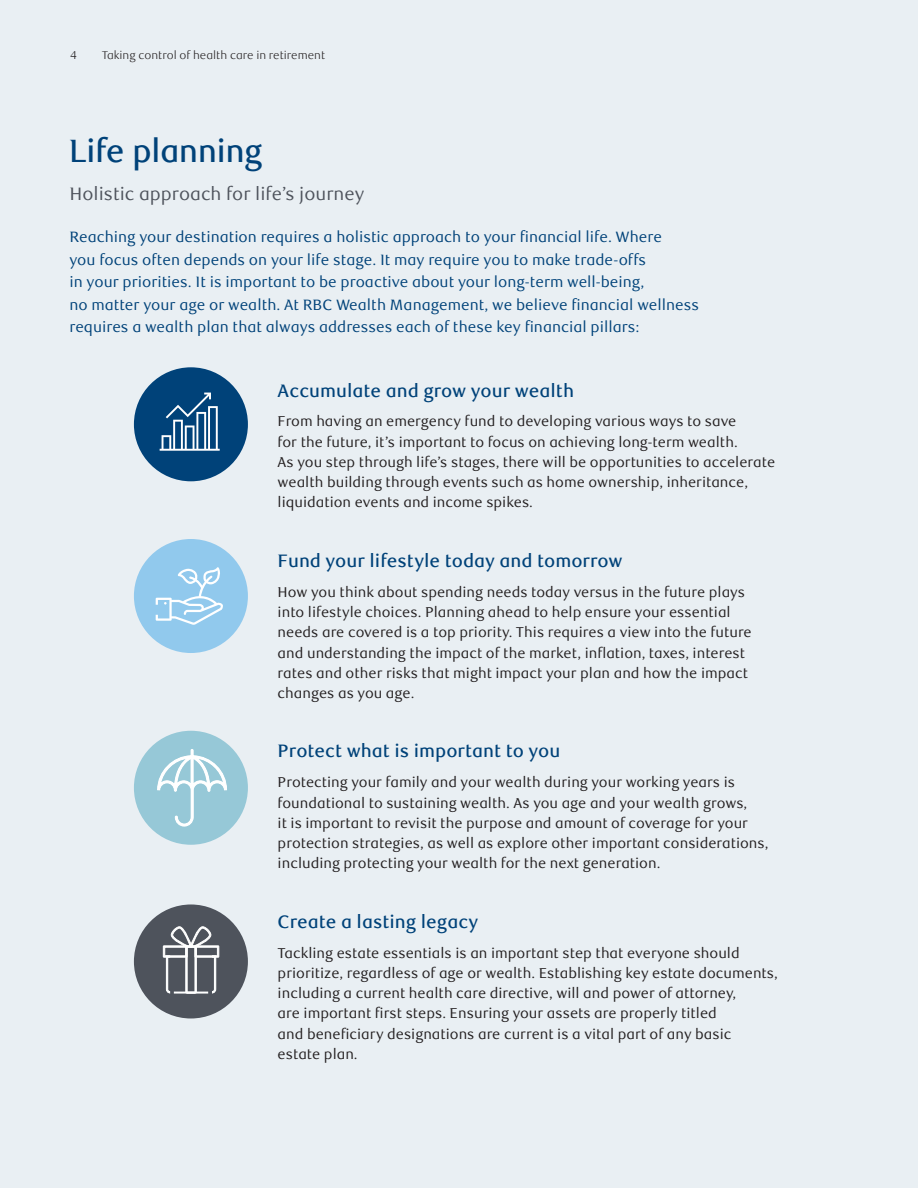
<style>
.page{position:relative;width:918px;height:1188px;background:#e9eff3}
.page>*{position:absolute;margin:0;border:0;box-sizing:border-box;transform-origin:0 0}
.RBC_LND_Headline{font:500 32.25px "RBC Display";color:#004279}
.RBC_LND_Life_Planning_subhead{font:500 18px "RBC Text";color:#004279}
.RBC_LND_12pt_subhead_on_blue{font:18px "RBC Text";color:#4e535c}
.RBC_LND_Life_Planning_blue_para{font:15px/22.5px "RBC Text";color:#004279}
.RBC_LND_Life_Planning_body{font:14.25px/20.2px "RBC Text";color:#231f20}
.t1{font:300 11.25px "RBC Text";color:#231f20}
</style>
<div class="page">
<div style="left:134px;top:904px;width:114px;height:114px;background:#4e535c;border-radius:50%"></div>
<div style="left:134px;top:731px;width:114px;height:114px;background:#96c8d7;border-radius:50%"></div>
<div style="left:134px;top:539px;width:114px;height:114px;background:#91c9ed;border-radius:50%"></div>
<div style="left:134px;top:367px;width:114px;height:114px;background:#004279;border-radius:50%"></div>
<svg style="left:160px;top:393px;width:60px;height:58px"></svg>
<svg style="left:156px;top:567px;width:67px;height:58px"></svg>
<svg style="left:157px;top:749px;width:70px;height:77px"></svg>
<svg style="left:162px;top:926px;width:58px;height:68px"></svg>
<hr style="left:174px;top:992px;width:34px;height:2px;background:#fff">
<p class="t1" style="left:70px;top:48px;width:8px">4</p>
<p class="t1" style="left:102px;top:48px;width:225px">Taking control of health care in retirement</p>
<h1 class="RBC_LND_Headline" style="left:69px;top:132px;width:194px">Life planning</h1>
<p class="RBC_LND_12pt_subhead_on_blue" style="left:69px;top:183px;width:297px">Holistic approach for life’s journey</p>
<p class="RBC_LND_Life_Planning_blue_para" style="left:69px;top:226px;width:631px">Reaching your destination requires a holistic approach to your financial life. Where<br>you focus often depends on your life stage. It may require you to make trade-offs<br>in your priorities. It is important to be proactive about your long-term well-being,<br>no matter your age or wealth. At RBC Wealth Management, we believe financial wellness requires a wealth plan that always addresses each of these key financial pillars:</p>
<h2 class="RBC_LND_Life_Planning_subhead" style="left:278px;top:380px;width:298px">Accumulate and grow your wealth</h2>
<p class="RBC_LND_Life_Planning_body" style="left:278px;top:412px;width:499px">From having an emergency fund to developing various ways to save<br>for the future, it’s important to focus on achieving long-term wealth.<br>As you step through life’s stages, there will be opportunities to accelerate wealth building through events such as home ownership, inheritance, liquidation events and income spikes.</p>
<h2 class="RBC_LND_Life_Planning_subhead" style="left:278px;top:550px;width:347px">Fund your lifestyle today and tomorrow</h2>
<p class="RBC_LND_Life_Planning_body" style="left:278px;top:582px;width:476px">How you think about spending needs today versus in the future plays into lifestyle choices. Planning ahead to help ensure your essential needs are covered is a top priority. This requires a view into the future and understanding the impact of the market, inflation, taxes, interest rates and other risks that might impact your plan and how the impact changes as you age.</p>
<h2 class="RBC_LND_Life_Planning_subhead" style="left:278px;top:741px;width:284px">Protect what is important to you</h2>
<p class="RBC_LND_Life_Planning_body" style="left:278px;top:773px;width:492px">Protecting your family and your wealth during your working years is foundational to sustaining wealth. As you age and your wealth grows,<br>it is important to revisit the purpose and amount of coverage for your protection strategies, as well as explore other important considerations, including protecting your wealth for the next generation.</p>
<h2 class="RBC_LND_Life_Planning_subhead" style="left:278px;top:911px;width:202px">Create a lasting legacy</h2>
<p class="RBC_LND_Life_Planning_body" style="left:278px;top:943px;width:502px">Tackling estate essentials is an important step that everyone should prioritize, regardless of age or wealth. Establishing key estate documents, including a current health care directive, will and power of attorney,<br>are important first steps. Ensuring your assets are properly titled<br>and beneficiary designations are current is a vital part of any basic<br>estate plan.</p>
</div>
